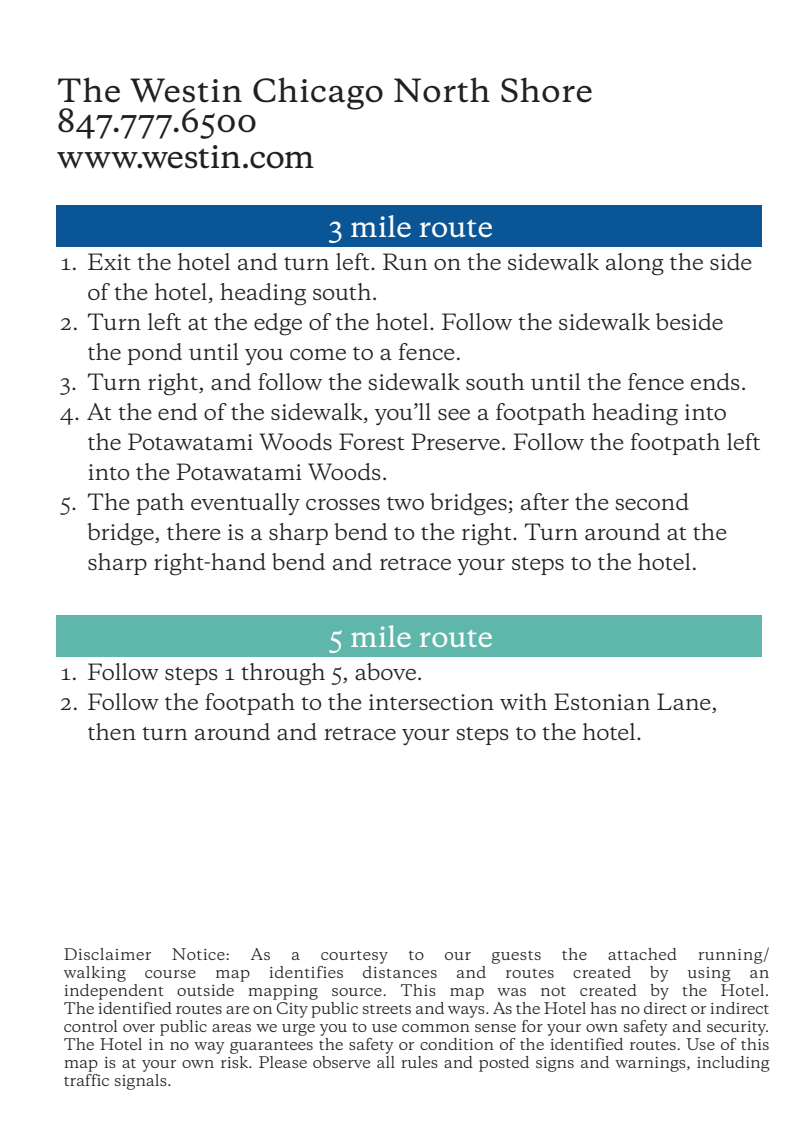
<style>
.page{position:relative;width:810px;height:1134px;background:#fff}
.page>*{position:absolute;margin:0;border:0;box-sizing:border-box;transform-origin:0 0}
.t1{font:500 30px/30px "Copernicus";letter-spacing:.02em;color:#231f20}
.t2{font:500 30px "Copernicus";letter-spacing:-.015em;color:#231f20}
.t3{font:500 27px "Copernicus";color:#fff}
.t4{font:21px/30px "Copernicus";letter-spacing:-.01em;color:#231f20}
.t5{font:15px/18px "Copernicus";letter-spacing:.01em;color:#231f20;text-align:justify}
</style>
<div class="page">
<div style="left:56px;top:615px;width:706px;height:42px;background:#5fb6ab"></div>
<div style="left:56px;top:205px;width:706px;height:42px;background:#095596"></div>
<h1 class="t1" style="left:57px;top:76px;width:537px">The Westin Chicago North Shore<br>847.777.6500</h1>
<h1 class="t2" style="left:57px;top:140px;width:259px">www.westin.com</h1>
<p class="t3" style="left:329px;top:212px;width:166px">3 mile route</p>
<p class="t4" style="left:87px;top:249px;width:666px;text-indent:-27px">1. Exit the hotel and turn left. Run on the sidewalk along the side of the hotel, heading south.</p>
<p class="t4" style="left:87px;top:309px;width:638px;text-indent:-27px">2. Turn left at the edge of the hotel. Follow the sidewalk beside the pond until you come to a fence.</p>
<p class="t4" style="left:60px;top:369px;width:688px">3. Turn right, and follow the sidewalk south until the fence ends.</p>
<p class="t4" style="left:87px;top:399px;width:675px;text-indent:-27px">4. At the end of the sidewalk, you’ll see a footpath heading into the Potawatami Woods Forest Preserve. Follow the footpath left into the Potawatami Woods.</p>
<p class="t4" style="left:87px;top:489px;width:641px;text-indent:-27px">5. The path eventually crosses two bridges; after the second bridge, there is a sharp bend to the right. Turn around at the sharp right-hand bend and retrace your steps to the hotel.</p>
<p class="t3" style="left:329px;top:622px;width:166px">5 mile route</p>
<p class="t4" style="left:60px;top:659px;width:364px">1. Follow steps 1 through 5, above.</p>
<p class="t4" style="left:87px;top:689px;width:632px;text-indent:-27px">2. Follow the footpath to the intersection with Estonian Lane, then turn around and retrace your steps to the hotel.</p>
<p class="t5" style="left:64px;top:947px;width:708px;text-indent:634px">running/ walking course map identifies distances and routes created by using an independent outside mapping source. This map was not created by the Hotel.<br>The identified routes are on City public streets and ways. As the Hotel has no direct or indirect control over public areas we urge you to use common sense for your own safety and security.<br>The Hotel in no way guarantees the safety or condition of the identified routes. Use of this map is at your own risk. Please observe all rules and posted signs and warnings, including traffic signals.</p>
<p class="t5" style="left:64px;top:947px;width:89px">Disclaimer</p>
<p class="t5" style="left:172px;top:947px;width:60px">Notice:</p>
<p class="t5" style="left:251px;top:947px;width:22px">As</p>
<p class="t5" style="left:291px;top:947px;width:11px">a</p>
<p class="t5" style="left:321px;top:947px;width:69px">courtesy</p>
<p class="t5" style="left:408px;top:947px;width:17px">to</p>
<p class="t5" style="left:444px;top:947px;width:28px">our</p>
<p class="t5" style="left:492px;top:947px;width:51px">guests</p>
<p class="t5" style="left:562px;top:947px;width:27px">the</p>
<p class="t5" style="left:608px;top:947px;width:71px">attached</p>
</div>
